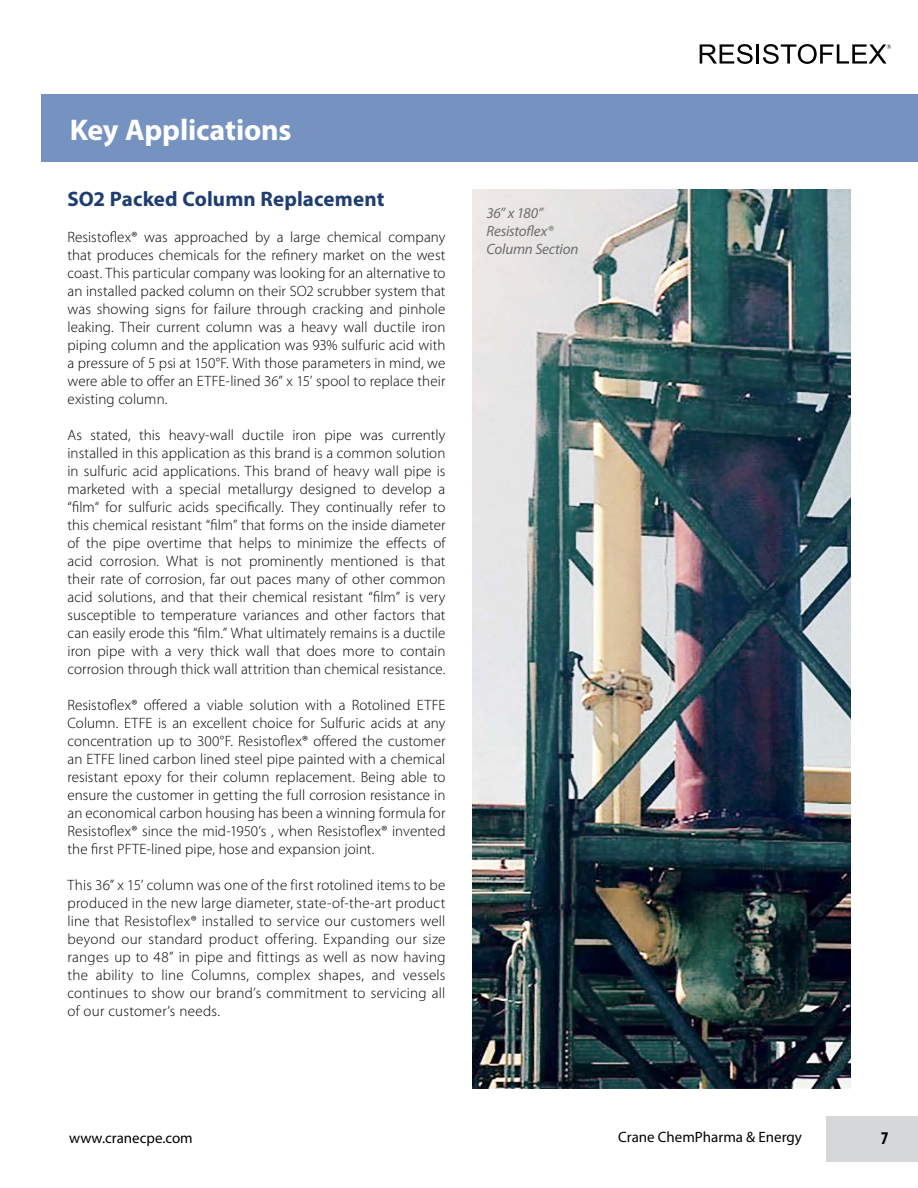
<style>
.page{position:relative;width:918px;height:1188px;background:#fff}
.page>*{position:absolute;margin:0;border:0;box-sizing:border-box;transform-origin:0 0}
.t1{font:700 30px "Myriad Pro";letter-spacing:-.005em;color:#fff}
.t2{font:700 21px "Myriad Pro";letter-spacing:.005em;color:#1e3d73}
.t3{font:700 condensed 18px "Myriad Pro";color:#000}
.t4{font:300 15px/18px "Myriad Pro";letter-spacing:.01em;color:#000;text-align:justify}
.t5{font:15px "Myriad Pro";color:#000}
.t6{font:italic 15px/18px "Myriad Pro";letter-spacing:-.015em;color:#6d6e71}
</style>
<div class="page">
<svg style="left:700px;top:44px;width:53px;height:20px"></svg>
<hr style="left:757px;top:44px;width:2px;height:20px;background:#000">
<svg style="left:763px;top:44px;width:128px;height:20px"></svg>
<div style="left:41px;top:94px;width:877px;height:68px;background:#7592c1"></div>
<div style="left:826px;top:1116px;width:92px;height:46px;background:#d5d7d8"></div>
<img style="left:472px;top:189px;width:378px;height:900px">
<h1 class="t1" style="left:70px;top:110px;width:223px">Key Applications</h1>
<h2 class="t2" style="left:68px;top:185px;width:318px">SO2 Packed Column Replacement</h2>
<p class="t4" style="left:68px;top:228px;width:380px">Resistoflex® was approached by a large chemical company that produces chemicals for the refinery market on the west coast. This particular company was looking for an alternative to an installed packed column on their SO2 scrubber system that was showing signs for failure through cracking and pinhole leaking. Their current column was a heavy wall ductile iron piping column and the application was 93% sulfuric acid with a pressure of 5 psi at 150°F. With those parameters in mind, we were able to offer an ETFE-lined 36” x 15’ spool to replace their existing column.</p>
<p class="t4" style="left:68px;top:426px;width:380px">As stated, this heavy-wall ductile iron pipe was currently installed in this application as this brand is a common solution in sulfuric acid applications. This brand of heavy wall pipe is marketed with a special metallurgy designed to develop a “film“ for sulfuric acids specifically. They continually refer to this chemical resistant “film” that forms on the inside diameter of the pipe overtime that helps to minimize the effects of acid corrosion. What is not prominently mentioned is that their rate of corrosion, far out paces many of other common acid solutions, and that their chemical resistant “film” is very susceptible to temperature variances and other factors that can easily erode this “film.” What ultimately remains is a ductile iron pipe with a very thick wall that does more to contain corrosion through thick wall attrition than chemical resistance.</p>
<p class="t4" style="left:68px;top:696px;width:380px">Resistoflex® offered a viable solution with a Rotolined ETFE Column. ETFE is an excellent choice for Sulfuric acids at any concentration up to 300°F. Resistoflex® offered the customer an ETFE lined carbon lined steel pipe painted with a chemical resistant epoxy for their column replacement. Being able to ensure the customer in getting the full corrosion resistance in an economical carbon housing has been a winning formula for Resistoflex® since the mid-1950’s , when Resistoflex® invented the first PFTE-lined pipe, hose and expansion joint.</p>
<p class="t4" style="left:68px;top:876px;width:380px">This 36” x 15’ column was one of the first rotolined items to be produced in the new large diameter, state-of-the-art product line that Resistoflex® installed to service our customers well beyond our standard product offering. Expanding our size ranges up to 48” in pipe and fittings as well as now having the ability to line Columns, complex shapes, and vessels continues to show our brand’s commitment to servicing all of our customer’s needs.</p>
<p class="t6" style="left:487px;top:204px;width:94px">36” x 180”<br>Resistoflex®<br>Column Section</p>
<p class="t5" style="left:69px;top:1128px;width:125px">www.cranecpe.com</p>
<p class="t5" style="left:618px;top:1128px;width:185px">Crane ChemPharma &amp; Energy</p>
<p class="t3" style="left:881px;top:1127px;width:9px">7</p>
</div>
